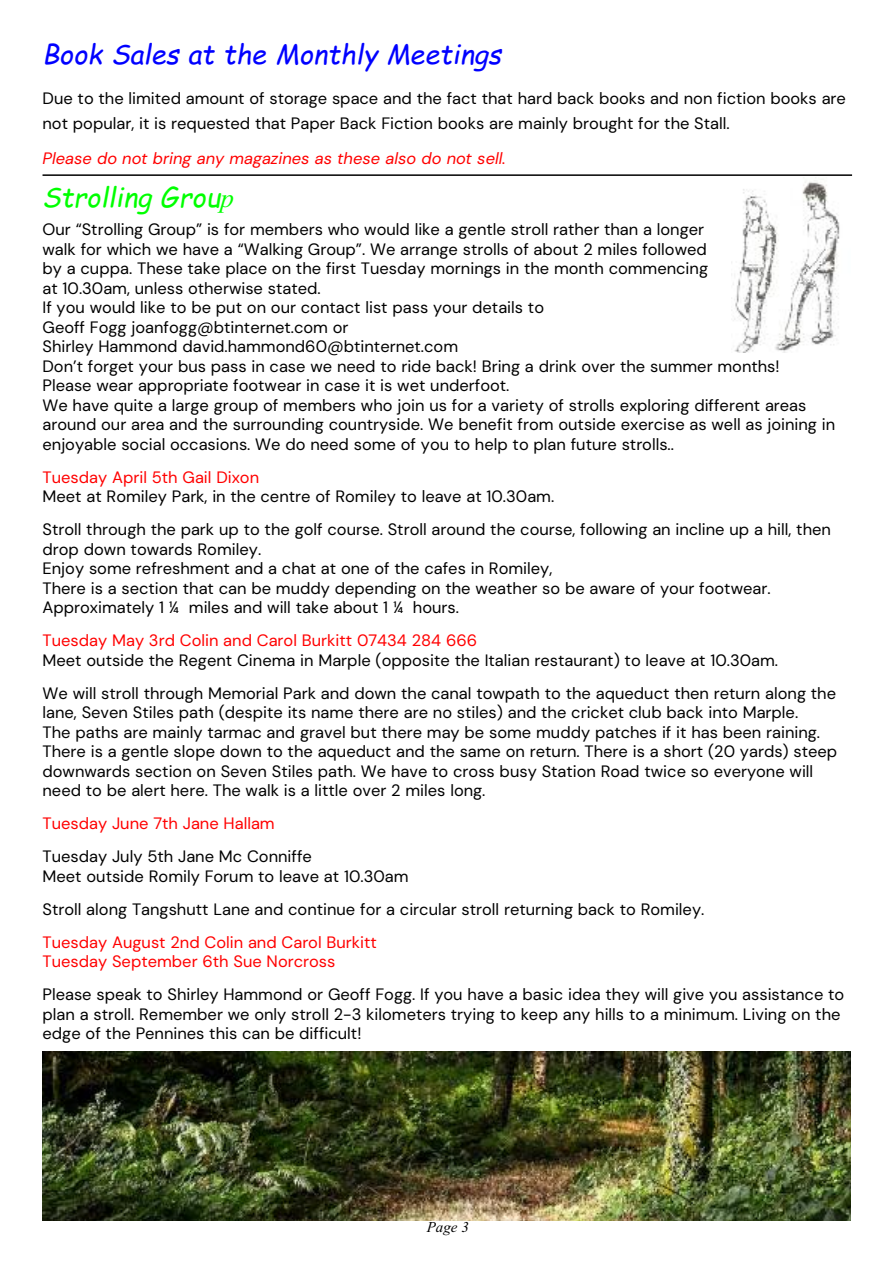
<style>
.page{position:relative;width:893px;height:1263px;background:#fff}
.page>*{position:absolute;margin:0;border:0;box-sizing:border-box;transform-origin:0 0}
.t1{font:italic 27px "Comic Sans MS";color:#00f}
.t2{font:italic 27px "Comic Sans MS";color:#0f0}
.t3{font:16.5px/19.5px "DM Sans";color:#000}
.t4{font:16.5px/19.5px "DM Sans";color:#f00}
.t5{font:italic 16.5px "DM Sans";color:#f00}
.t6{font:italic 15px "Times New Roman";color:#000}
.s1{font-family:"Times New Roman"}
</style>
<div class="page">
<img style="left:731px;top:177px;width:109px;height:175px">
<hr style="left:43px;top:174px;width:809px;height:2px;background:#000">
<img style="left:43px;top:1052px;width:807px;height:168px">
<h1 class="t1" style="left:43px;top:39px;width:461px">Book Sales at the Monthly Meetings</h1>
<p class="t3" style="left:43px;top:85px;width:805px;line-height:25.8px">Due to the limited amount of storage space and the fact that hard back books and non fiction books are not popular, it is requested that Paper Back Fiction books are mainly brought for the Stall.</p>
<p class="t5" style="left:43px;top:148px;width:465px">Please do not bring any magazines as these also do not sell.</p>
<h1 class="t2" style="left:43px;top:182px;width:193px">Strolling Grou<span class="s1">p</span></h1>
<p class="t3" style="left:43px;top:220px;width:794px">Our “Strolling Group” is for members who would like a gentle stroll rather than a longer<br>walk for which we have a “Walking Group”. We arrange strolls of about 2 miles followed<br>by a cuppa. These take place on the first Tuesday mornings in the month commencing<br>at 10.30am, unless otherwise stated.<br>If you would like to be put on our contact list pass your details to<br>Geoff Fogg joanfogg@btinternet.com or<br>Shirley Hammond david.hammond60@btinternet.com<br>Don’t forget your bus pass in case we need to ride back! Bring a drink over the summer months!<br>Please wear appropriate footwear in case it is wet underfoot.<br>We have quite a large group of members who join us for a variety of strolls exploring different areas around our area and the surrounding countryside. We benefit from outside exercise as well as joining in enjoyable social occasions. We do need some of you to help to plan future strolls..</p>
<p class="t4" style="left:43px;top:467px;width:218px">Tuesday April 5th Gail Dixon</p>
<p class="t3" style="left:43px;top:480px;width:790px;line-height:33px">Meet at Romiley Park, in the centre of Romiley to leave at 10.30am.<br>Stroll through the park up to the golf course. Stroll around the course, following an incline up a hill, then</p>
<p class="t3" style="left:43px;top:539px;width:730px">drop down towards Romiley.<br>Enjoy some refreshment and a chat at one of the cafes in Romiley,<br>There is a section that can be muddy depending on the weather so be aware of your footwear.<br>Approximately 1 ¼ miles and will take about 1 ¼ hours.</p>
<p class="t4" style="left:43px;top:631px;width:436px">Tuesday May 3rd Colin and Carol Burkitt 07434 284 666</p>
<p class="t3" style="left:43px;top:643px;width:795px;line-height:33px">Meet outside the Regent Cinema in Marple (opposite the Italian restaurant) to leave at 10.30am.<br>We will stroll through Memorial Park and down the canal towpath to the aqueduct then return along the</p>
<p class="t3" style="left:43px;top:703px;width:796px">lane, Seven Stiles path (despite its name there are no stiles) and the cricket club back into Marple.<br>The paths are mainly tarmac and gravel but there may be some muddy patches if it has been raining.<br>There is a gentle slope down to the aqueduct and the same on return. There is a short (20 yards) steep downwards section on Seven Stiles path. We have to cross busy Station Road twice so everyone will need to be alert here. The walk is a little over 2 miles long.</p>
<p class="t4" style="left:43px;top:814px;width:234px">Tuesday June 7th Jane Hallam</p>
<p class="t3" style="left:43px;top:847px;width:368px">Tuesday July 5th Jane Mc Conniffe<br>Meet outside Romily Forum to leave at 10.30am</p>
<p class="t3" style="left:43px;top:899px;width:663px">Stroll along Tangshutt Lane and continue for a circular stroll returning back to Romiley.</p>
<p class="t4" style="left:43px;top:932px;width:336px">Tuesday August 2nd Colin and Carol Burkitt<br>Tuesday September 6th Sue Norcross</p>
<p class="t3" style="left:43px;top:985px;width:803px">Please speak to Shirley Hammond or Geoff Fogg. If you have a basic idea they will give you assistance to plan a stroll. Remember we only stroll 2-3 kilometers trying to keep any hills to a minimum. Living on the edge of the Pennines this can be difficult!</p>
<p class="t6" style="left:427px;top:1218px;width:44px">Page 3</p>
</div>
